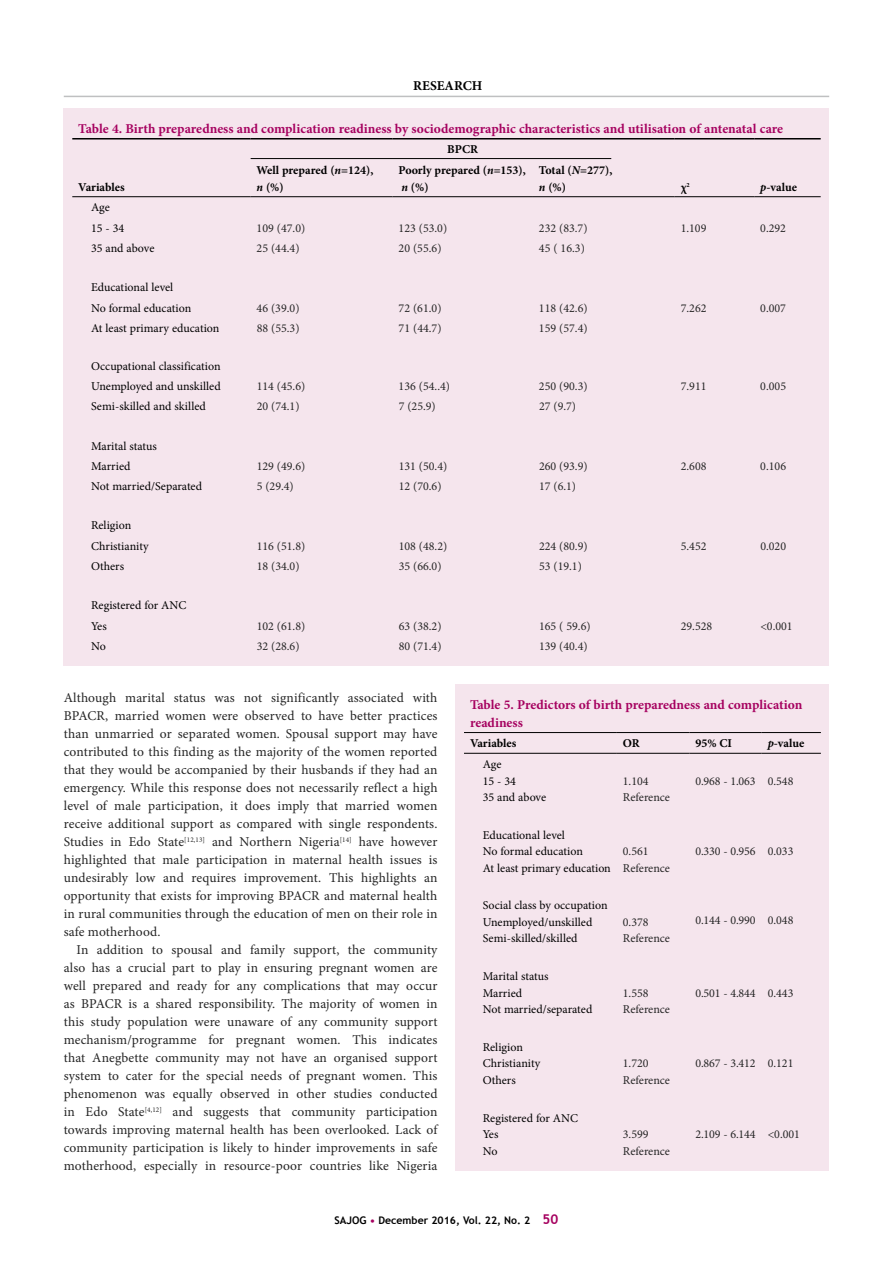
<style>
.page{position:relative;width:893px;height:1263px;background:#fff}
.page>*{position:absolute;margin:0;border:0;box-sizing:border-box;transform-origin:0 0}
.t1{font:13.5px/18px "Minion Pro";letter-spacing:.01em;color:#252525;text-align:justify}
.t2{font:700 13.5px/18px "Minion Pro";color:#a60260}
.t3{font:700 13.5px "Minion Pro";color:#000}
.t4{font:12px/16.5px "Minion Pro";color:#252525}
.t5{font:12px/16.5px "Minion Pro";color:#000}
.t6{font:700 12px/16.5px "Minion Pro";color:#000}
.t7{font:700 10.5px "Trebuchet MS";color:#000}
.s1{font-style:italic}
.s2{color:#a60260}
.s3{font-size:13.5px;color:#a60260}
</style>
<div class="page">
<hr style="left:64px;top:96px;width:765px;height:1px;background:#bfc0c1">
<div style="left:64px;top:108px;width:765px;height:558px;background:#f5e5ed"></div>
<hr style="left:72px;top:138px;width:179px;height:1px;background:#000">
<hr style="left:251px;top:138px;width:142px;height:1px;background:#000">
<hr style="left:393px;top:138px;width:140px;height:1px;background:#000">
<hr style="left:533px;top:138px;width:142px;height:1px;background:#000">
<hr style="left:675px;top:138px;width:79px;height:1px;background:#000">
<hr style="left:754px;top:138px;width:67px;height:1px;background:#000">
<hr style="left:72px;top:196px;width:179px;height:1px;background:#000">
<hr style="left:251px;top:196px;width:142px;height:1px;background:#000">
<hr style="left:393px;top:196px;width:140px;height:1px;background:#000">
<hr style="left:533px;top:196px;width:142px;height:1px;background:#000">
<hr style="left:675px;top:196px;width:79px;height:1px;background:#000">
<hr style="left:754px;top:196px;width:67px;height:1px;background:#000">
<div style="left:455px;top:684px;width:374px;height:486px;background:#f5e5ed"></div>
<hr style="left:617px;top:732px;width:72px;height:1px;background:#000">
<hr style="left:689px;top:732px;width:73px;height:1px;background:#000">
<hr style="left:762px;top:732px;width:59px;height:1px;background:#000">
<hr style="left:464px;top:732px;width:153px;height:1px;background:#000">
<hr style="left:464px;top:753px;width:153px;height:1px;background:#000">
<hr style="left:617px;top:753px;width:72px;height:1px;background:#000">
<hr style="left:689px;top:753px;width:73px;height:1px;background:#000">
<hr style="left:762px;top:753px;width:59px;height:1px;background:#000">
<hr style="left:251px;top:158px;width:360px;height:1px;background:#000">
<p class="t3" style="left:413px;top:76px;width:71px">RESEARCH</p>
<p class="t2" style="left:78px;top:119px;width:706px">Table 4. Birth preparedness and complication readiness by sociodemographic characteristics and utilisation of antenatal care</p>
<p class="t6" style="left:78px;top:178px;width:48px">Variables</p>
<p class="t5" style="left:91px;top:198px;width:35px;line-height:20.2px">Age<br>15 - 34</p>
<p class="t6" style="left:447px;top:141px;width:32px">BPCR</p>
<p class="t6" style="left:257px;top:162px;width:118px">Well prepared (<span class="s1">n</span>=124), <span class="s1">n</span> (%)</p>
<p class="t6" style="left:399px;top:162px;width:129px">Poorly prepared (<span class="s1">n</span>=153), <span class="s1">n</span> (%)</p>
<p class="t6" style="left:539px;top:162px;width:75px">Total (<span class="s1">N</span>=277), <span class="s1">n</span> (%)</p>
<p class="t6" style="left:681px;top:178px;width:10px">χ<sup>2</sup></p>
<p class="t6" style="left:760px;top:178px;width:38px"><span class="s1">p</span>-value</p>
<p class="t4" style="left:257px;top:220px;width:50px">109 (47.0)</p>
<p class="t4" style="left:399px;top:220px;width:50px">123 (53.0)</p>
<p class="t4" style="left:539px;top:220px;width:50px">232 (83.7)</p>
<p class="t4" style="left:681px;top:220px;width:27px">1.109</p>
<p class="t4" style="left:760px;top:220px;width:27px">0.292</p>
<p class="t5" style="left:91px;top:240px;width:65px">35 and above</p>
<p class="t4" style="left:257px;top:240px;width:44px">25 (44.4)</p>
<p class="t4" style="left:399px;top:240px;width:44px">20 (55.6)</p>
<p class="t4" style="left:539px;top:240px;width:47px">45 ( 16.3)</p>
<p class="t5" style="left:91px;top:277px;width:102px;line-height:20.2px">Educational level<br>No formal education</p>
<p class="t4" style="left:257px;top:300px;width:44px">46 (39.0)</p>
<p class="t4" style="left:399px;top:300px;width:44px">72 (61.0)</p>
<p class="t4" style="left:539px;top:300px;width:50px">118 (42.6)</p>
<p class="t4" style="left:681px;top:300px;width:27px">7.262</p>
<p class="t4" style="left:760px;top:300px;width:27px">0.007</p>
<p class="t5" style="left:91px;top:320px;width:130px">At least primary education</p>
<p class="t4" style="left:257px;top:320px;width:44px">88 (55.3)</p>
<p class="t4" style="left:399px;top:320px;width:44px">71 (44.7)</p>
<p class="t4" style="left:539px;top:320px;width:50px">159 (57.4)</p>
<p class="t5" style="left:91px;top:356px;width:131px;line-height:20.2px">Occupational classification<br>Unemployed and unskilled</p>
<p class="t4" style="left:257px;top:378px;width:50px">114 (45.6)</p>
<p class="t4" style="left:399px;top:378px;width:53px">136 (54..4)</p>
<p class="t4" style="left:539px;top:378px;width:50px">250 (90.3)</p>
<p class="t4" style="left:681px;top:378px;width:27px">7.911</p>
<p class="t4" style="left:760px;top:378px;width:27px">0.005</p>
<p class="t5" style="left:91px;top:398px;width:116px">Semi-skilled and skilled</p>
<p class="t4" style="left:257px;top:398px;width:44px">20 (74.1)</p>
<p class="t4" style="left:399px;top:398px;width:39px">7 (25.9)</p>
<p class="t4" style="left:539px;top:398px;width:39px">27 (9.7)</p>
<p class="t5" style="left:91px;top:436px;width:67px;line-height:20.2px">Marital status<br>Married</p>
<p class="t4" style="left:257px;top:458px;width:50px">129 (49.6)</p>
<p class="t4" style="left:399px;top:458px;width:50px">131 (50.4)</p>
<p class="t4" style="left:539px;top:458px;width:50px">260 (93.9)</p>
<p class="t4" style="left:681px;top:458px;width:27px">2.608</p>
<p class="t4" style="left:760px;top:458px;width:27px">0.106</p>
<p class="t5" style="left:91px;top:478px;width:112px">Not married/Separated</p>
<p class="t4" style="left:257px;top:478px;width:39px">5 (29.4)</p>
<p class="t4" style="left:399px;top:478px;width:44px">12 (70.6)</p>
<p class="t4" style="left:539px;top:478px;width:39px">17 (6.1)</p>
<p class="t5" style="left:91px;top:515px;width:59px;line-height:20.2px">Religion<br>Christianity</p>
<p class="t4" style="left:257px;top:538px;width:50px">116 (51.8)</p>
<p class="t4" style="left:399px;top:538px;width:50px">108 (48.2)</p>
<p class="t4" style="left:539px;top:538px;width:50px">224 (80.9)</p>
<p class="t4" style="left:681px;top:538px;width:27px">5.452</p>
<p class="t4" style="left:760px;top:538px;width:27px">0.020</p>
<p class="t5" style="left:91px;top:558px;width:34px">Others</p>
<p class="t4" style="left:257px;top:558px;width:44px">18 (34.0)</p>
<p class="t4" style="left:399px;top:558px;width:44px">35 (66.0)</p>
<p class="t4" style="left:539px;top:558px;width:44px">53 (19.1)</p>
<p class="t5" style="left:91px;top:595px;width:97px;line-height:20.2px">Registered for ANC<br>Yes</p>
<p class="t4" style="left:257px;top:617px;width:50px">102 (61.8)</p>
<p class="t4" style="left:399px;top:617px;width:44px">63 (38.2)</p>
<p class="t4" style="left:539px;top:617px;width:53px">165 ( 59.6)</p>
<p class="t4" style="left:681px;top:617px;width:33px">29.528</p>
<p class="t4" style="left:760px;top:617px;width:34px">&lt;0.001</p>
<p class="t5" style="left:91px;top:638px;width:16px">No</p>
<p class="t4" style="left:257px;top:638px;width:44px">32 (28.6)</p>
<p class="t4" style="left:399px;top:638px;width:44px">80 (71.4)</p>
<p class="t4" style="left:539px;top:638px;width:50px">139 (40.4)</p>
<p class="t1" style="left:64px;top:689px;width:375px">Although marital status was not significantly associated with BPACR, married women were observed to have better practices than unmarried or separated women. Spousal support may have contributed to this finding as the majority of the women reported that they would be accompanied by their husbands if they had an emergency. While this response does not necessarily reflect a high level of male participation, it does imply that married women receive additional support as compared with single respondents.<br>Studies in Edo State<sup>[12,13]</sup> and Northern Nigeria<sup>[14]</sup> have however highlighted that male participation in maternal health issues is undesirably low and requires improvement. This highlights an opportunity that exists for improving BPACR and maternal health in rural communities through the education of men on their role in safe motherhood.</p>
<p class="t1" style="left:64px;top:941px;width:375px;text-indent:13px">In addition to spousal and family support, the community also has a crucial part to play in ensuring pregnant women are well prepared and ready for any complications that may occur as BPACR is a shared responsibility. The majority of women in this study population were unaware of any community support mechanism/programme for pregnant women. This indicates that Anegbette community may not have an organised support system to cater for the special needs of pregnant women. This phenomenon was equally observed in other studies conducted in Edo State<sup>[4,12]</sup> and suggests that community participation towards improving maternal health has been overlooked. Lack of community participation is likely to hinder improvements in safe motherhood, especially in resource-poor countries like Nigeria</p>
<p class="t2" style="left:470px;top:695px;width:334px">Table 5. Predictors of birth preparedness and complication readiness</p>
<p class="t6" style="left:470px;top:735px;width:48px">Variables</p>
<p class="t6" style="left:623px;top:735px;width:18px">OR</p>
<p class="t6" style="left:695px;top:735px;width:38px">95% CI</p>
<p class="t6" style="left:768px;top:735px;width:38px"><span class="s1">p</span>-value</p>
<p class="t5" style="left:483px;top:756px;width:65px">Age<br>15 - 34<br>35 and above</p>
<p class="t4" style="left:623px;top:772px;width:49px">1.104<br>Reference</p>
<p class="t4" style="left:695px;top:772px;width:100px">0.968 - 1.063 0.548</p>
<p class="t5" style="left:483px;top:827px;width:130px">Educational level<br>No formal education<br>At least primary education</p>
<p class="t5" style="left:483px;top:897px;width:126px">Social class by occupation<br>Unemployed/unskilled<br>Semi-skilled/skilled</p>
<p class="t5" style="left:483px;top:968px;width:111px">Marital status<br>Married<br>Not married/separated</p>
<p class="t5" style="left:483px;top:1039px;width:59px">Religion<br>Christianity<br>Others</p>
<p class="t5" style="left:483px;top:1110px;width:97px">Registered for ANC<br>Yes<br>No</p>
<p class="t4" style="left:623px;top:843px;width:49px">0.561<br>Reference</p>
<p class="t4" style="left:695px;top:843px;width:100px">0.330 - 0.956 0.033</p>
<p class="t4" style="left:623px;top:914px;width:49px">0.378<br>Reference</p>
<p class="t4" style="left:695px;top:912px;width:100px">0.144 - 0.990 0.048</p>
<p class="t4" style="left:623px;top:985px;width:49px">1.558<br>Reference</p>
<p class="t4" style="left:695px;top:985px;width:100px">0.501 - 4.844 0.443</p>
<p class="t4" style="left:623px;top:1055px;width:49px">1.720<br>Reference</p>
<p class="t4" style="left:695px;top:1055px;width:100px">0.867 - 3.412 0.121</p>
<p class="t4" style="left:623px;top:1126px;width:49px">3.599<br>Reference</p>
<p class="t4" style="left:695px;top:1126px;width:106px">2.109 - 6.144 &lt;0.001</p>
<p class="t7" style="left:335px;top:1214px;width:225px">SAJOG <span class="s2">•</span> December 2016, Vol. 22, No. 2 <span class="s3">50</span></p>
</div>
